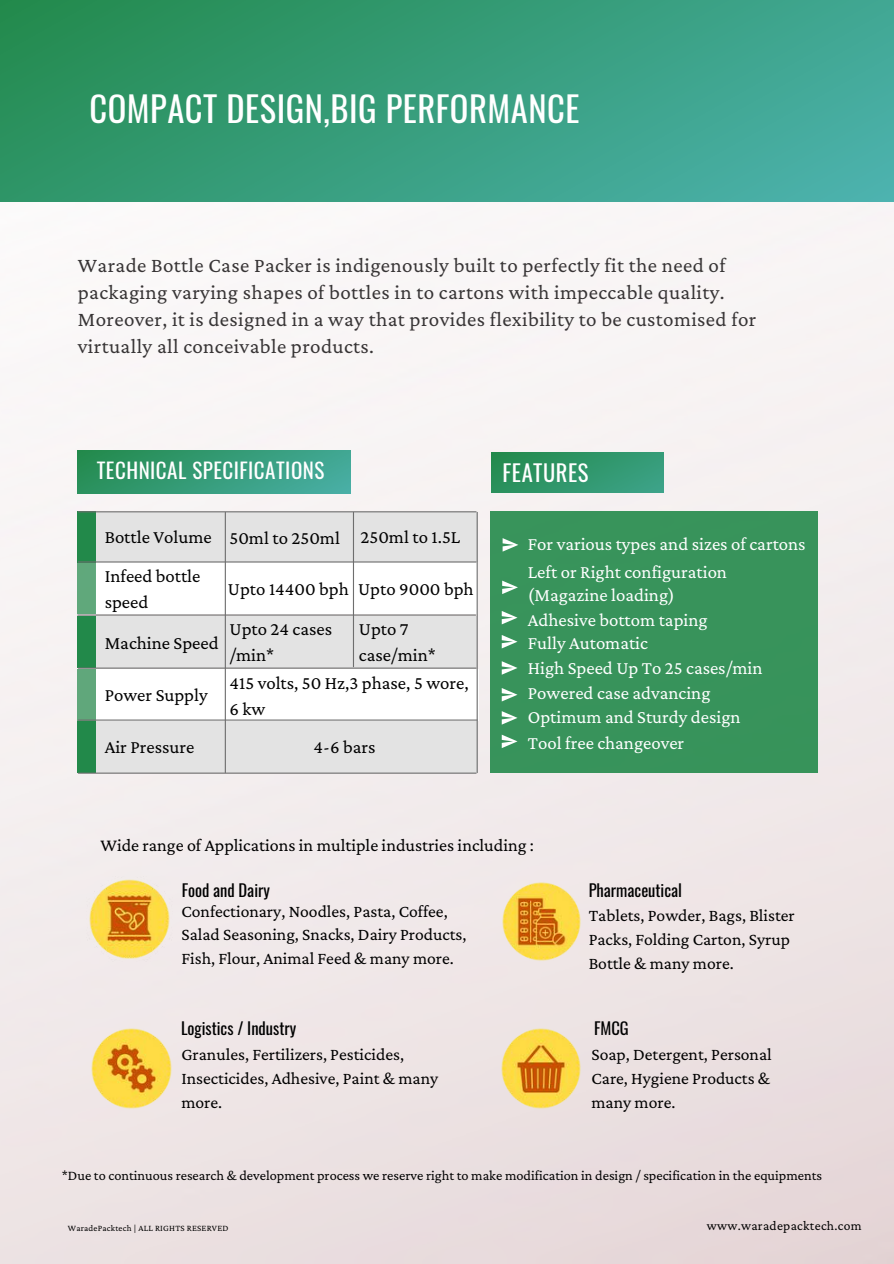
<style>
.page{position:relative;width:894px;height:1264px;background:#fff}
.page>*{position:absolute;margin:0;border:0;box-sizing:border-box;transform-origin:0 0}
.t1{font:34.5px "Oswald";letter-spacing:.015em;color:#fff}
.t2{font:22.5px "Oswald";letter-spacing:.025em;color:#fff}
.t3{font:21px/27px "Crimson Pro";letter-spacing:.02em;color:#373435}
.t4{font:21px "Oswald";letter-spacing:.025em;color:#fff}
.t5{font:18.75px/23.9px "Crimson Pro";color:#fff}
.t6{font:18.75px/26px "Crimson Pro";color:#000}
.t7{font:18px "Crimson Pro";color:#000}
.t8{font:17.55px/23.7px "Crimson Pro";color:#000}
.t9{font:16.5px "Oswald";color:#000}
.t10{font:14.25px "Crimson Pro";color:#000}
.t11{font:13.5px "Crimson Pro";letter-spacing:.025em;color:#000}
.t12{font:9px "Crimson Pro";letter-spacing:.025em;color:#000}
</style>
<div class="page">
<img style="left:0;top:202px;width:893px;height:1061px">
<svg style="left:0;top:0;width:893px;height:202px;background:#379e7d"></svg>
<div style="left:77px;top:450px;width:273px;height:43px;background:linear-gradient(to right,#268d54,#45ab9d)"></div>
<img style="left:87px;top:876px;width:85px;height:85px">
<img style="left:499px;top:879px;width:84px;height:84px">
<img style="left:89px;top:1025px;width:85px;height:86px">
<img style="left:498px;top:1025px;width:85px;height:86px">
<div style="left:491px;top:452px;width:172px;height:41px;background:linear-gradient(to right,#268d53,#39a081)"></div>
<div style="left:95px;top:512px;width:382px;height:50px;background:#e3e3e3"></div>
<div style="left:95px;top:562px;width:382px;height:52px;background:#fff"></div>
<div style="left:95px;top:615px;width:382px;height:52px;background:#e3e3e3"></div>
<div style="left:78px;top:615px;width:18px;height:52px;background:#22894a"></div>
<div style="left:95px;top:720px;width:382px;height:52px;background:#e3e3e3"></div>
<div style="left:78px;top:720px;width:18px;height:52px;background:#22894a"></div>
<div style="left:96px;top:668px;width:382px;height:52px;background:#fff"></div>
<hr style="left:225px;top:512px;width:1px;height:260px;background:#6e6e6e">
<div style="left:78px;top:510px;width:18px;height:52px;background:#22894a"></div>
<hr style="left:353px;top:512px;width:1px;height:154px;background:#6e6e6e">
<hr style="left:78px;top:511px;width:398px;height:1px;background:#6e6e6e">
<div style="left:78px;top:562px;width:18px;height:52px;background:#60a87b"></div>
<hr style="left:78px;top:561px;width:398px;height:1px;background:#6e6e6e">
<hr style="left:78px;top:614px;width:397px;height:1px;background:#6e6e6e">
<hr style="left:476px;top:512px;width:1px;height:260px;background:#6e6e6e">
<hr style="left:78px;top:667px;width:398px;height:1px;background:#6e6e6e">
<div style="left:78px;top:668px;width:18px;height:52px;background:#60a77b"></div>
<hr style="left:78px;top:719px;width:399px;height:1px;background:#6e6e6e">
<hr style="left:78px;top:772px;width:398px;height:1px;background:#6e6e6e">
<div style="left:489px;top:512px;width:328px;height:261px;background:#38935b"></div>
<svg style="left:501px;top:688px;width:16px;height:13px"></svg>
<svg style="left:501px;top:661px;width:16px;height:13px"></svg>
<svg style="left:501px;top:635px;width:16px;height:13px"></svg>
<svg style="left:501px;top:611px;width:16px;height:13px"></svg>
<svg style="left:502px;top:580px;width:16px;height:14px"></svg>
<svg style="left:502px;top:538px;width:16px;height:13px"></svg>
<svg style="left:501px;top:711px;width:16px;height:13px"></svg>
<svg style="left:501px;top:734px;width:16px;height:14px"></svg>
<h1 class="t1" style="left:89px;top:82px;width:491px">COMPACT DESIGN,BIG PERFORMANCE</h1>
<p class="t3" style="left:78px;top:251px;width:679px">Warade Bottle Case Packer is indigenously built to perfectly fit the need of packaging varying shapes of bottles in to cartons with impeccable quality.<br>Moreover, it is designed in a way that provides flexibility to be customised for virtually all conceivable products.</p>
<p class="t4" style="left:97px;top:454px;width:229px">TECHNICAL SPECIFICATIONS</p>
<p class="t6" style="left:105px;top:517px;width:357px;line-height:39px">Bottle Volume 50ml to 250ml 250ml to 1.5L<br>Infeed bottle</p>
<p class="t6" style="left:105px;top:588px;width:45px">speed</p>
<p class="t6" style="left:228px;top:575px;width:247px">Upto 14400 bph Upto 9000 bph</p>
<p class="t6" style="left:105px;top:629px;width:115px">Machine Speed</p>
<p class="t6" style="left:229px;top:615px;width:104px">Upto 24 cases /min*</p>
<p class="t6" style="left:359px;top:615px;width:78px">Upto 7 case/min*</p>
<p class="t6" style="left:105px;top:681px;width:104px">Power Supply</p>
<p class="t6" style="left:229px;top:670px;width:240px">415 volts, 50 Hz,3 phase, 5 wore,<br>6kw</p>
<p class="t6" style="left:105px;top:733px;width:91px">Air Pressure</p>
<p class="t6" style="left:313px;top:733px;width:63px">4-6 bars</p>
<p class="t2" style="left:502px;top:455px;width:87px">FEATURES</p>
<p class="t5" style="left:527px;top:529px;width:279px;line-height:28.3px">For various types and sizes of cartons<br>Left or Right configuration</p>
<p class="t5" style="left:527px;top:582px;width:181px">(Magazine loading)<br>Adhesive bottom taping<br>Fully Automatic</p>
<p class="t5" style="left:527px;top:655px;width:236px;line-height:24.3px">High Speed Up To 25 cases/min<br>Powered case advancing<br>Optimum and Sturdy design</p>
<p class="t5" style="left:527px;top:730px;width:158px">Tool free changeover</p>
<p class="t7" style="left:100px;top:834px;width:435px">Wide range of Applications in multiple industries including :</p>
<p class="t9" style="left:182px;top:877px;width:90px">Food and Dairy</p>
<p class="t8" style="left:181px;top:898px;width:286px">Confectionary, Noodles, Pasta, Coffee,<br>Salad Seasoning, Snacks, Dairy Products,<br>Fish, Flour, Animal Feed &amp; many more.</p>
<p class="t9" style="left:588px;top:877px;width:95px">Pharmaceutical</p>
<p class="t8" style="left:588px;top:903px;width:208px">Tablets, Powder, Bags, Blister<br>Packs, Folding Carton, Syrup<br>Bottle &amp; many more.</p>
<p class="t9" style="left:181px;top:1015px;width:117px">Logistics / Industry</p>
<p class="t9" style="left:594px;top:1015px;width:36px">FMCG</p>
<p class="t8" style="left:181px;top:1042px;width:258px">Granules, Fertilizers, Pesticides,<br>Insecticides, Adhesive, Paint &amp; many more.</p>
<p class="t8" style="left:591px;top:1042px;width:182px;text-align:justify">Soap, Detergent, Personal Care, Hygiene Products &amp; many more.</p>
<p class="t10" style="left:62px;top:1166px;width:761px">*Due to continuous research &amp; development process we reserve right to make modification in design / specification in the equipments</p>
<p class="t12" style="left:68px;top:1222px;width:162px">WaradePacktech | ALL RIGHTS RESERVED</p>
<p class="t11" style="left:706px;top:1218px;width:156px">www.waradepacktech.com</p>
</div>
